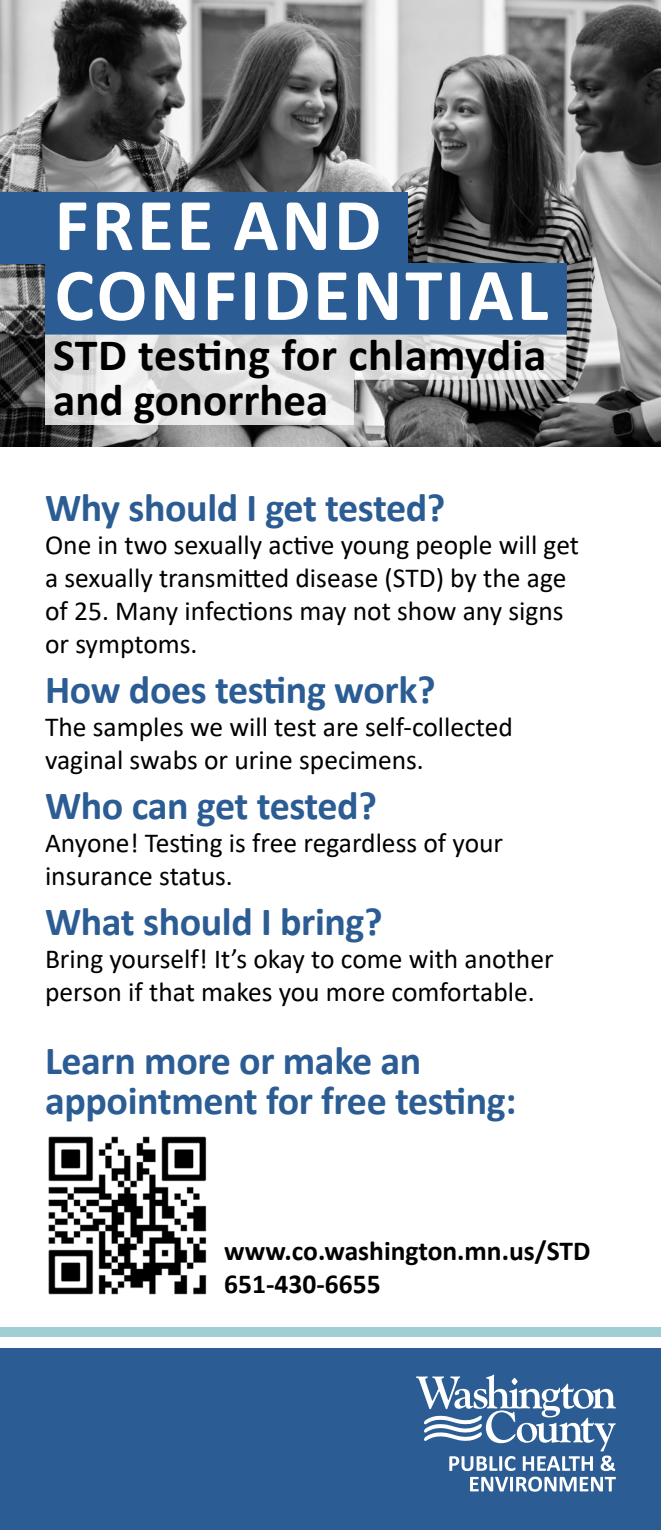
<style>
.page{position:relative;width:661px;height:1530px;background:#fff}
.page>*{position:absolute;margin:0;border:0;box-sizing:border-box;transform-origin:0 0}
.t1{font:700 75px/70px "Calibri";letter-spacing:.04em;color:#fff}
.t2{font:700 45px/45px "Calibri";color:#000}
.t3{font:700 40px/40px "Calibri";letter-spacing:-.01em;color:#2b5d94}
.t4{font:27.5px/33px "Calibri";color:#000}
.t5{font:700 27.5px/33px "Calibri";color:#000}
</style>
<div class="page">
<img style="left:0;top:0;width:661px;height:446px">
<div style="left:0;top:1348px;width:661px;height:182px;background:#2b5d94"></div>
<div style="left:0;top:1327px;width:661px;height:10px;background:#a0cfd3"></div>
<svg style="left:470px;top:1477px;width:145px;height:15px"></svg>
<svg style="left:416px;top:1375px;width:200px;height:96px"></svg>
<img style="left:48px;top:1136px;width:159px;height:159px">
<div style="left:0;top:192px;width:408px;height:71px;background:#2b5d94"></div>
<div style="left:45px;top:263px;width:521px;height:72px;background:#2b5d94"></div>
<svg style="left:45px;top:335px;width:521px;height:90px"></svg>
<h1 class="t1" style="left:55px;top:189px;width:495px">FREE AND<br>CONFIDENTIAL</h1>
<h2 class="t2" style="left:53px;top:332px;width:495px">STD testing for chlamydia and gonorrhea</h2>
<h3 class="t3" style="left:45px;top:488px;width:402px">Why should I get tested?</h3>
<p class="t4" style="left:45px;top:528px;width:535px">One in two sexually active young people will get a sexually transmitted disease (STD) by the age of 25. Many infections may not show any signs or symptoms.</p>
<h3 class="t3" style="left:45px;top:670px;width:392px">How does testing work?</h3>
<p class="t4" style="left:45px;top:710px;width:469px">The samples we will test are self-collected vaginal swabs or urine specimens.</p>
<h3 class="t3" style="left:45px;top:786px;width:333px">Who can get tested?</h3>
<p class="t4" style="left:45px;top:826px;width:459px">Anyone! Testing is free regardless of your insurance status.</p>
<h3 class="t3" style="left:45px;top:902px;width:339px">What should I bring?</h3>
<p class="t4" style="left:45px;top:942px;width:510px">Bring yourself! It’s okay to come with another person if that makes you more comfortable.</p>
<h3 class="t3" style="left:45px;top:1040px;width:473px">Learn more or make an appointment for free testing:</h3>
<p class="t5" style="left:224px;top:1234px;width:367px">www.co.washington.mn.us/STD<br>651-430-6655</p>
</div>
